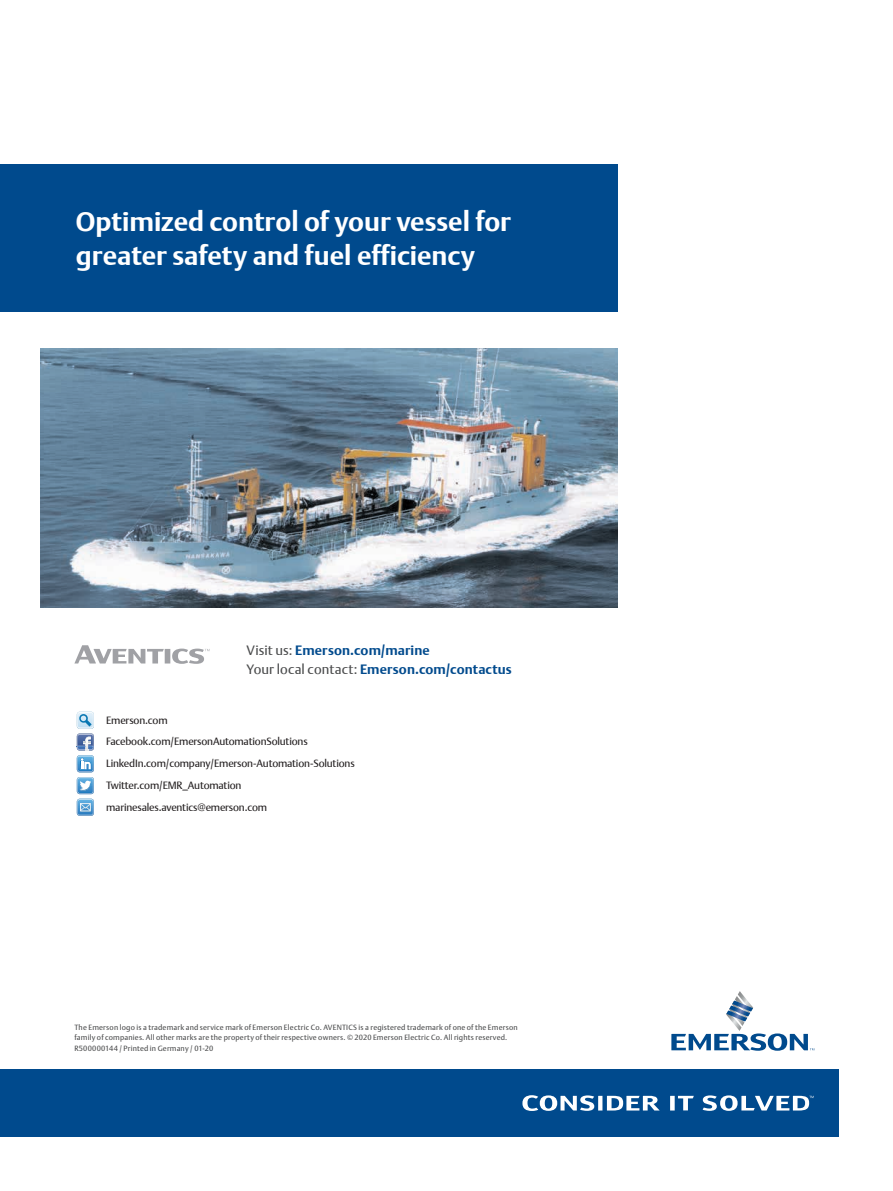
<style>
.page{position:relative;width:893px;height:1191px;background:#fff}
.page>*{position:absolute;margin:0;border:0;box-sizing:border-box;transform-origin:0 0}
.t1{font:700 27px/33.8px "DTL Argo T";color:#fff}
.t2{font:700 13.5px/19.5px "DTL Argo T";letter-spacing:.01em;color:#004a8d}
.t3{font:10.5px/21.8px "DTL Argo T";letter-spacing:-.015em;color:#231f20}
.t4{font:7.5px/10.5px "DTL Argo T";letter-spacing:.025em;color:#4b4c4d}
.s1{font-weight:400;color:#4b4c4d}
</style>
<div class="page">
<div style="left:0;top:164px;width:618px;height:147px;background:#004a8d"></div>
<img style="left:40px;top:348px;width:578px;height:259px">
<div style="left:0;top:1069px;width:839px;height:68px;background:#004a8d"></div>
<svg style="left:672px;top:991px;width:142px;height:59px"></svg>
<svg style="left:670px;top:1095px;width:24px;height:15px"></svg>
<svg style="left:522px;top:1095px;width:138px;height:16px"></svg>
<svg style="left:703px;top:1095px;width:111px;height:15px"></svg>
<svg style="left:77px;top:711px;width:17px;height:105px"></svg>
<svg style="left:74px;top:645px;width:136px;height:19px"></svg>
<h1 class="t1" style="left:76px;top:204px;width:437px">Optimized control of your vessel for greater safety and fuel efficiency</h1>
<h2 class="t2" style="left:247px;top:640px;width:267px"><span class="s1">Visit us:</span> Emerson.com/marine<br><span class="s1">Your local contact:</span> Emerson.com/contactus</h2>
<h3 class="t3" style="left:106px;top:709px;width:250px">Emerson.com Facebook.com/EmersonAutomationSolutions LinkedIn.com/company/Emerson-Automation-Solutions Twitter.com/EMR_Automation marinesales.aventics@emerson.com</h3>
<p class="t4" style="left:74px;top:1021px;width:445px">The Emerson logo is a trademark and service mark of Emerson Electric Co. AVENTICS is a registered trademark of one of the Emerson family of companies. All other marks are the property of their respective owners. © 2020 Emerson Electric Co. All rights reserved.<br>R500000144 / Printed in Germany / 01-20</p>
</div>
